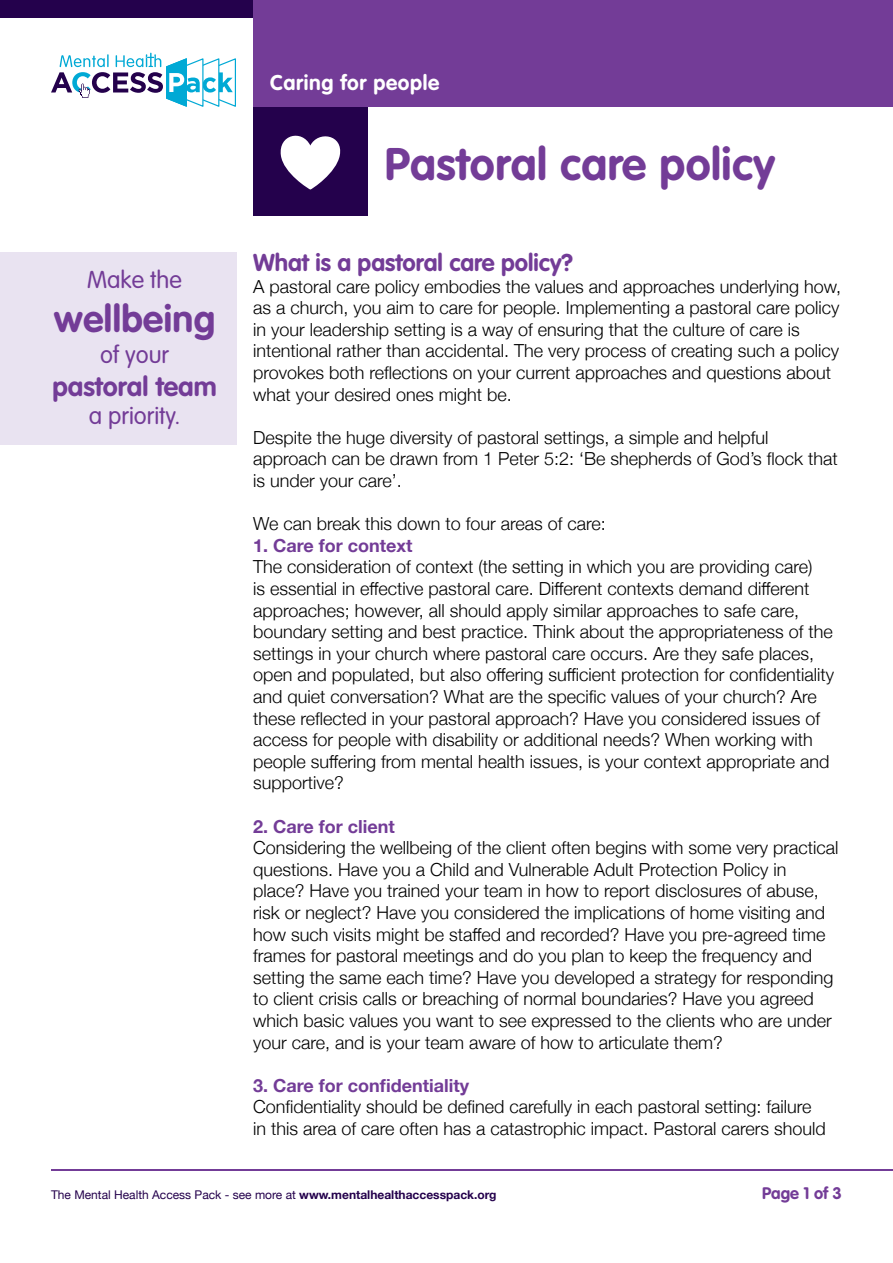
<style>
.page{position:relative;width:893px;height:1263px;background:#fff}
.page>*{position:absolute;margin:0;border:0;box-sizing:border-box;transform-origin:0 0}
.t1{font:700 45px "VAG Rounded Std";letter-spacing:.01em;color:#733c97}
.t2{font:700 37.5px "VAG Rounded Std";letter-spacing:.01em;color:#733c97}
.t3{font:700 27px "VAG Rounded Std";color:#733c97}
.t4{font:700 24px "VAG Rounded Std";color:#733c97}
.t5{font:300 24px "VAG Rounded Std";color:#733c97}
.t6{font:700 21px "VAG Rounded Std";letter-spacing:.03em;color:#fff}
.t7{font:300 18px/21.6px "Helvetica Neue";color:#000}
.t8{font:700 18px "Helvetica Neue";color:#733c97}
.t9{font:700 16.5px "VAG Rounded Std";color:#733c97}
.t10{font:12px "Helvetica Neue";color:#24014c}
.s1{font-weight:700}
</style>
<div class="page">
<svg style="left:51px;top:53px;width:185px;height:54px"></svg>
<div style="left:0;top:0;width:637px;height:17px;background:#24014c"></div>
<div style="left:253px;top:0;width:640px;height:107px;background:#733c97"></div>
<div style="left:253px;top:107px;width:115px;height:108px;background:#24014c"></div>
<svg style="left:280px;top:135px;width:61px;height:55px"></svg>
<hr style="left:51px;top:1169px;width:842px;height:1px;background:#733c97">
<div style="left:0;top:252px;width:236px;height:193px;background:#e9e3f1"></div>
<p class="t6" style="left:270px;top:70px;width:171px">Caring for people</p>
<h3 class="t5" style="left:87px;top:266px;width:96px">Make the</h3>
<h2 class="t2" style="left:54px;top:297px;width:163px">wellbeing</h2>
<h3 class="t5" style="left:100px;top:341px;width:71px">of your</h3>
<h3 class="t3" style="left:52px;top:370px;width:166px">pastoral team</h3>
<h3 class="t5" style="left:89px;top:402px;width:93px">a priority.</h3>
<h1 class="t1" style="left:385px;top:137px;width:392px">Pastoral care policy</h1>
<h3 class="t4" style="left:253px;top:248px;width:322px">What is a pastoral care policy?</h3>
<p class="t7" style="left:253px;top:274px;width:590px">A pastoral care policy embodies the values and approaches underlying how, as a church, you aim to care for people. Implementing a pastoral care policy in your leadership setting is a way of ensuring that the culture of care is intentional rather than accidental. The very process of creating such a policy provokes both reflections on your current approaches and questions about what your desired ones might be.</p>
<p class="t7" style="left:253px;top:425px;width:586px">Despite the huge diversity of pastoral settings, a simple and helpful approach can be drawn from 1 Peter 5:2: ‘Be shepherds of God’s flock that is under your care’.</p>
<p class="t7" style="left:253px;top:512px;width:354px">We can break this down to four areas of care:</p>
<p class="t8" style="left:253px;top:531px;width:161px">1. Care for context</p>
<p class="t7" style="left:253px;top:555px;width:583px">The consideration of context (the setting in which you are providing care)<br>is essential in effective pastoral care. Different contexts demand different approaches; however, all should apply similar approaches to safe care, boundary setting and best practice. Think about the appropriateness of the settings in your church where pastoral care occurs. Are they safe places, open and populated, but also offering sufficient protection for confidentiality and quiet conversation? What are the specific values of your church? Are these reflected in your pastoral approach? Have you considered issues of access for people with disability or additional needs? When working with people suffering from mental health issues, is your context appropriate and supportive?</p>
<p class="t8" style="left:253px;top:812px;width:143px">2. Care for client</p>
<p class="t7" style="left:253px;top:836px;width:587px">Considering the wellbeing of the client often begins with some very practical questions. Have you a Child and Vulnerable Adult Protection Policy in place? Have you trained your team in how to report disclosures of abuse, risk or neglect? Have you considered the implications of home visiting and how such visits might be staffed and recorded? Have you pre-agreed time frames for pastoral meetings and do you plan to keep the frequency and setting the same each time? Have you developed a strategy for responding to client crisis calls or breaching of normal boundaries? Have you agreed which basic values you want to see expressed to the clients who are under your care, and is your team aware of how to articulate them?</p>
<p class="t8" style="left:253px;top:1071px;width:217px">3. Care for confidentiality</p>
<p class="t7" style="left:253px;top:1095px;width:574px">Confidentiality should be defined carefully in each pastoral setting: failure in this area of care often has a catastrophic impact. Pastoral carers should</p>
<p class="t10" style="left:51px;top:1186px;width:447px">The Mental Health Access Pack - see more at <span class="s1">www.mentalhealthaccesspack.org</span></p>
<p class="t9" style="left:762px;top:1184px;width:81px">Page 1 of 3</p>
</div>
